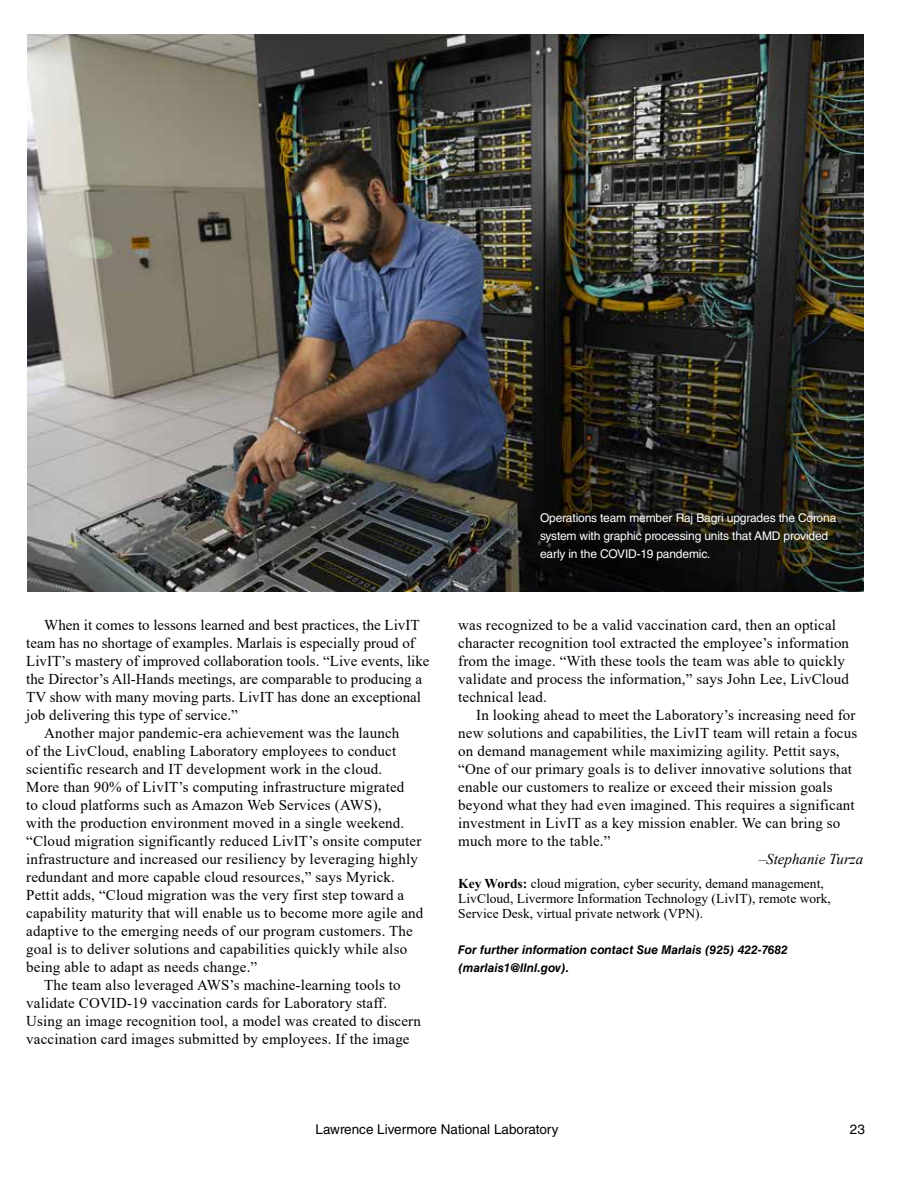
<style>
.page{position:relative;width:918px;height:1188px;background:#fff}
.page>*{position:absolute;margin:0;border:0;box-sizing:border-box;transform-origin:0 0}
.t1{font:15px/18px "Times New Roman";letter-spacing:.01em;color:#000}
.t2{font:italic 15px "Times New Roman";color:#000}
.t3{font:13.5px/15px "Times New Roman";color:#000}
.t4{font:13.5px "Helvetica LT Std";color:#000}
.t5{font:12px/18px "Helvetica LT Std";letter-spacing:-.01em;color:#fff}
.t6{font:italic 700 12px/18px "Helvetica LT Std";color:#000}
.s1{font-weight:700}
</style>
<div class="page">
<img style="left:27px;top:35px;width:837px;height:557px">
<p class="t4" style="left:835px;top:59px;width:30px">LivIT</p>
<p class="t1" style="left:44px;top:616px;width:377px">When it comes to lessons learned and best practices, the LivIT</p>
<p class="t1" style="left:26px;top:634px;width:390px">team has no shortage of examples. Marlais is especially proud of</p>
<p class="t1" style="left:26px;top:652px;width:405px">LivIT’s mastery of improved collaboration tools. “Live events, like</p>
<p class="t1" style="left:26px;top:670px;width:397px">the Director’s All-Hands meetings, are comparable to producing a</p>
<p class="t1" style="left:26px;top:688px;width:396px">TV show with many moving parts. LivIT has done an exceptional</p>
<p class="t1" style="left:26px;top:706px;width:213px">job delivering this type of service.”</p>
<p class="t1" style="left:44px;top:724px;width:357px">Another major pandemic-era achievement was the launch</p>
<p class="t1" style="left:26px;top:742px;width:372px">of the LivCloud, enabling Laboratory employees to conduct</p>
<p class="t1" style="left:26px;top:760px;width:357px">scientific research and IT development work in the cloud.</p>
<p class="t1" style="left:26px;top:778px;width:380px">More than 90% of LivIT’s computing infrastructure migrated</p>
<p class="t1" style="left:26px;top:796px;width:357px">to cloud platforms such as Amazon Web Services (AWS),</p>
<p class="t1" style="left:26px;top:814px;width:380px">with the production environment moved in a single weekend.</p>
<p class="t1" style="left:26px;top:832px;width:397px">“Cloud migration significantly reduced LivIT’s onsite computer</p>
<p class="t1" style="left:26px;top:850px;width:393px">infrastructure and increased our resiliency by leveraging highly</p>
<p class="t1" style="left:26px;top:868px;width:370px">redundant and more capable cloud resources,” says Myrick.</p>
<p class="t1" style="left:26px;top:886px;width:380px">Pettit adds, “Cloud migration was the very first step toward a</p>
<p class="t1" style="left:26px;top:904px;width:399px">capability maturity that will enable us to become more agile and</p>
<p class="t1" style="left:26px;top:922px;width:388px">adaptive to the emerging needs of our program customers. The</p>
<p class="t1" style="left:26px;top:940px;width:382px">goal is to deliver solutions and capabilities quickly while also</p>
<p class="t1" style="left:26px;top:958px;width:233px">being able to adapt as needs change.”</p>
<p class="t1" style="left:44px;top:976px;width:358px">The team also leveraged AWS’s machine-learning tools to</p>
<p class="t1" style="left:26px;top:994px;width:362px">validate COVID-19 vaccination cards for Laboratory staff.</p>
<p class="t1" style="left:26px;top:1012px;width:396px">Using an image recognition tool, a model was created to discern</p>
<p class="t1" style="left:26px;top:1030px;width:385px">vaccination card images submitted by employees. If the image</p>
<p class="t5" style="left:540px;top:509px;width:298px">Operations team member Raj Bagri upgrades the Corona system with graphic processing units that AMD provided early in the COVID-19 pandemic.</p>
<p class="t1" style="left:458px;top:616px;width:392px">was recognized to be a valid vaccination card, then an optical character recognition tool extracted the employee’s information from the image. “With these tools the team was able to quickly validate and process the information,” says John Lee, LivCloud technical lead.</p>
<p class="t1" style="left:458px;top:706px;width:401px;text-indent:18px">In looking ahead to meet the Laboratory’s increasing need for new solutions and capabilities, the LivIT team will retain a focus on demand management while maximizing agility. Pettit says, “One of our primary goals is to deliver innovative solutions that enable our customers to realize or exceed their mission goals beyond what they had even imagined. This requires a significant investment in LivIT as a key mission enabler. We can bring so much more to the table.”</p>
<p class="t2" style="left:759px;top:849px;width:106px">–Stephanie Turza</p>
<p class="t3" style="left:458px;top:876px;width:374px"><span class="s1">Key Words:</span> cloud migration, cyber security, demand management,<br>LivCloud, Livermore Information Technology (LivIT), remote work,<br>Service Desk, virtual private network (VPN).</p>
<p class="t6" style="left:458px;top:941px;width:331px">For further information contact Sue Marlais (925) 422-7682 (marlais1@llnl.gov).</p>
<p class="t4" style="left:316px;top:1121px;width:245px">Lawrence Livermore National Laboratory</p>
<p class="t4" style="left:850px;top:1121px;width:17px">23</p>
</div>
